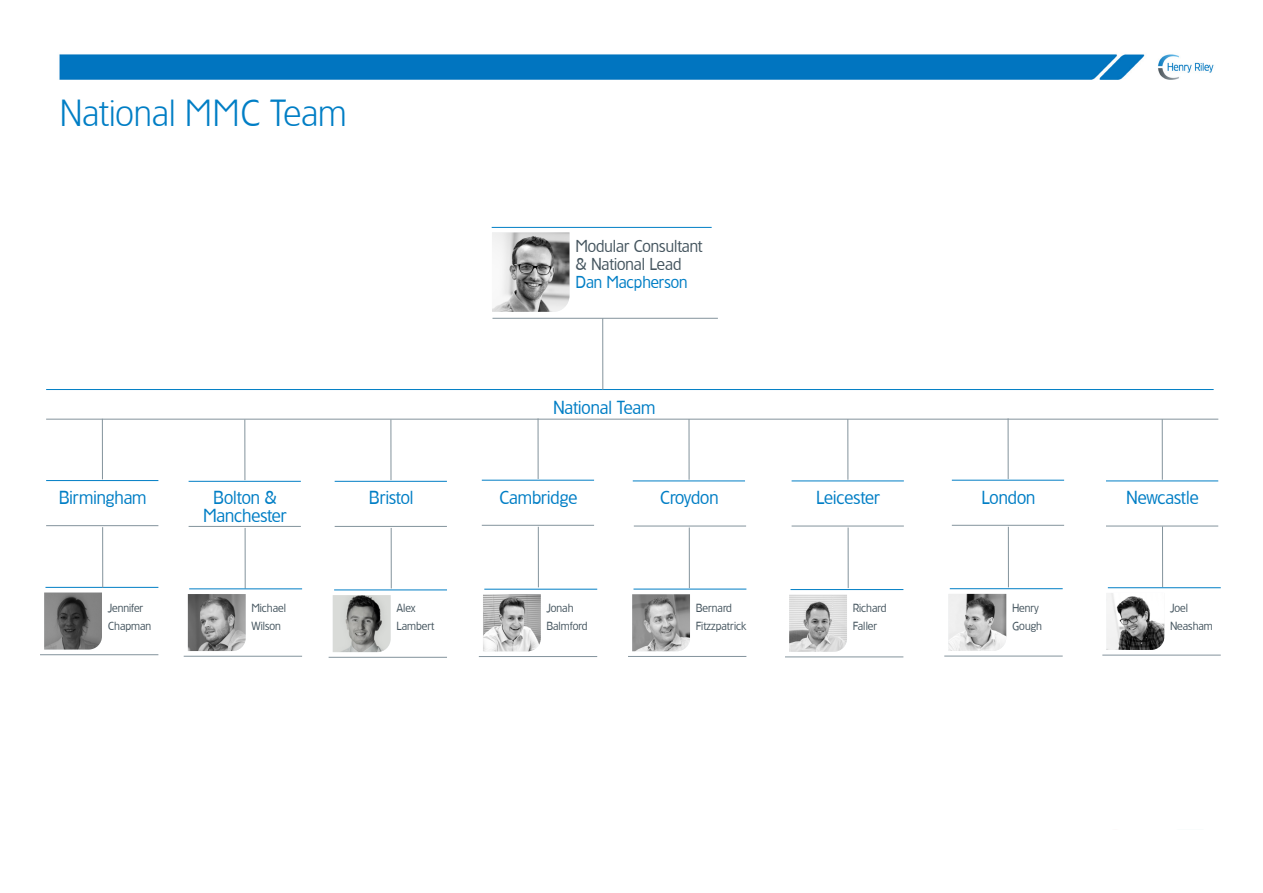
<style>
.page{position:relative;width:1263px;height:893px;background:#fff}
.page>*{position:absolute;margin:0;border:0;box-sizing:border-box;transform-origin:0 0}
.t1{font:300 36px "TF Forever";color:#007ec5}
.Location_Org_Chart_S{font:18px/18px "TF Forever";letter-spacing:.005em;color:#007ec5;text-align:center}
.Location_Org_Chart_S-2{font:18px "TF Forever";letter-spacing:-.02em;color:#007ec5}
.Location_Org_Chart_S-3{font:16.5px/18px "TF Forever";letter-spacing:.005em;color:#45555f}
.Location_Org_Chart_S-4{font:11.25px/18px "TF Forever";letter-spacing:.005em;color:#45555f}
.s1{color:#007ec5}
</style>
<div class="page">
<hr style="left:45px;top:587px;width:113px;height:1px;background:#007ec5">
<hr style="left:40px;top:654px;width:118px;height:1px;background:#83939c">
<img style="left:44px;top:592px;width:58px;height:57px">
<hr style="left:492px;top:227px;width:220px;height:1px;background:#007ec5">
<hr style="left:492px;top:318px;width:226px;height:1px;background:#83939c">
<img style="left:492px;top:232px;width:77px;height:80px">
<hr style="left:46px;top:389px;width:1167px;height:1px;background:#007ec5">
<hr style="left:46px;top:419px;width:1172px;height:1px;background:#83939c">
<hr style="left:46px;top:525px;width:112px;height:1px;background:#83939c">
<hr style="left:46px;top:480px;width:112px;height:1px;background:#007ec5">
<hr style="left:602px;top:318px;width:1px;height:72px;background:#83939c">
<img style="left:59px;top:54px;width:1155px;height:26px">
<hr style="left:102px;top:419px;width:1px;height:60px;background:#83939c">
<hr style="left:189px;top:526px;width:112px;height:1px;background:#83939c">
<hr style="left:189px;top:481px;width:112px;height:1px;background:#007ec5">
<hr style="left:244px;top:419px;width:1px;height:61px;background:#83939c">
<hr style="left:335px;top:526px;width:112px;height:1px;background:#83939c">
<hr style="left:335px;top:481px;width:112px;height:1px;background:#007ec5">
<hr style="left:390px;top:419px;width:1px;height:61px;background:#83939c">
<hr style="left:482px;top:525px;width:112px;height:1px;background:#83939c">
<hr style="left:482px;top:480px;width:112px;height:1px;background:#007ec5">
<hr style="left:538px;top:418px;width:1px;height:61px;background:#83939c">
<hr style="left:634px;top:526px;width:112px;height:1px;background:#83939c">
<hr style="left:633px;top:481px;width:112px;height:1px;background:#007ec5">
<hr style="left:689px;top:419px;width:1px;height:61px;background:#83939c">
<hr style="left:792px;top:526px;width:112px;height:1px;background:#83939c">
<hr style="left:792px;top:481px;width:112px;height:1px;background:#007ec5">
<hr style="left:847px;top:419px;width:1px;height:61px;background:#83939c">
<hr style="left:952px;top:525px;width:112px;height:1px;background:#83939c">
<hr style="left:952px;top:480px;width:112px;height:1px;background:#007ec5">
<hr style="left:1008px;top:418px;width:1px;height:61px;background:#83939c">
<hr style="left:1106px;top:526px;width:112px;height:1px;background:#83939c">
<hr style="left:1106px;top:481px;width:112px;height:1px;background:#007ec5">
<hr style="left:1162px;top:419px;width:1px;height:61px;background:#83939c">
<hr style="left:102px;top:527px;width:1px;height:61px;background:#83939c">
<hr style="left:245px;top:528px;width:1px;height:60px;background:#83939c">
<hr style="left:391px;top:528px;width:1px;height:60px;background:#83939c">
<hr style="left:538px;top:527px;width:1px;height:60px;background:#83939c">
<hr style="left:689px;top:527px;width:1px;height:61px;background:#83939c">
<hr style="left:848px;top:527px;width:1px;height:61px;background:#83939c">
<hr style="left:1008px;top:527px;width:1px;height:60px;background:#83939c">
<hr style="left:1162px;top:526px;width:1px;height:61px;background:#83939c">
<hr style="left:189px;top:588px;width:113px;height:1px;background:#007ec5">
<hr style="left:184px;top:656px;width:118px;height:1px;background:#83939c">
<img style="left:188px;top:594px;width:58px;height:57px">
<hr style="left:334px;top:590px;width:113px;height:1px;background:#007ec5">
<hr style="left:329px;top:657px;width:118px;height:1px;background:#83939c">
<img style="left:333px;top:595px;width:58px;height:57px">
<hr style="left:484px;top:589px;width:113px;height:1px;background:#007ec5">
<hr style="left:479px;top:656px;width:118px;height:1px;background:#83939c">
<img style="left:483px;top:594px;width:58px;height:57px">
<hr style="left:633px;top:589px;width:113px;height:1px;background:#007ec5">
<hr style="left:628px;top:656px;width:118px;height:1px;background:#83939c">
<img style="left:632px;top:594px;width:58px;height:57px">
<hr style="left:790px;top:589px;width:113px;height:1px;background:#007ec5">
<hr style="left:785px;top:656px;width:118px;height:1px;background:#83939c">
<img style="left:789px;top:595px;width:58px;height:57px">
<hr style="left:950px;top:588px;width:113px;height:1px;background:#007ec5">
<hr style="left:944px;top:656px;width:119px;height:1px;background:#83939c">
<img style="left:948px;top:594px;width:58px;height:57px">
<hr style="left:1108px;top:587px;width:113px;height:1px;background:#007ec5">
<hr style="left:1102px;top:655px;width:119px;height:1px;background:#83939c">
<img style="left:1106px;top:593px;width:58px;height:57px">
<p class="t1" style="left:60px;top:93px;width:288px">National MMC Team</p>
<p class="Location_Org_Chart_S-3" style="left:576px;top:237px;width:129px">Modular Consultant &amp; National Lead<br><span class="s1">Dan Macpherson</span></p>
<p class="Location_Org_Chart_S" style="left:553px;top:398px;width:104px">National Team</p>
<p class="Location_Org_Chart_S" style="left:59px;top:488px;width:89px">Birmingham</p>
<p class="Location_Org_Chart_S-4" style="left:108px;top:599px;width:37px">Jennifer</p>
<p class="Location_Org_Chart_S-4" style="left:108px;top:617px;width:45px">Chapman</p>
<p class="Location_Org_Chart_S" style="left:203px;top:488px;width:85px">Bolton &amp;<br>Manchester</p>
<p class="Location_Org_Chart_S" style="left:369px;top:488px;width:46px">Bristol</p>
<p class="Location_Org_Chart_S" style="left:499px;top:488px;width:80px">Cambridge</p>
<p class="Location_Org_Chart_S-2" style="left:660px;top:487px;width:60px">Croydon</p>
<p class="Location_Org_Chart_S" style="left:816px;top:488px;width:66px">Leicester</p>
<p class="Location_Org_Chart_S" style="left:981px;top:488px;width:55px">London</p>
<p class="Location_Org_Chart_S" style="left:1126px;top:488px;width:74px">Newcastle</p>
<p class="Location_Org_Chart_S-4" style="left:251px;top:599px;width:36px">Michael</p>
<p class="Location_Org_Chart_S-4" style="left:251px;top:617px;width:31px">Wilson</p>
<p class="Location_Org_Chart_S-4" style="left:396px;top:599px;width:21px">Alex</p>
<p class="Location_Org_Chart_S-4" style="left:396px;top:617px;width:40px">Lambert</p>
<p class="Location_Org_Chart_S-4" style="left:546px;top:599px;width:28px">Jonah</p>
<p class="Location_Org_Chart_S-4" style="left:546px;top:617px;width:42px">Balmford</p>
<p class="Location_Org_Chart_S-4" style="left:696px;top:599px;width:38px">Bernard</p>
<p class="Location_Org_Chart_S-4" style="left:696px;top:617px;width:52px">Fitzzpatrick</p>
<p class="Location_Org_Chart_S-4" style="left:853px;top:599px;width:35px">Richard</p>
<p class="Location_Org_Chart_S-4" style="left:853px;top:617px;width:26px">Faller</p>
<p class="Location_Org_Chart_S-4" style="left:1012px;top:599px;width:28px">Henry</p>
<p class="Location_Org_Chart_S-4" style="left:1012px;top:617px;width:31px">Gough</p>
<p class="Location_Org_Chart_S-4" style="left:1170px;top:599px;width:44px">Joel<br>Neasham</p>
</div>
